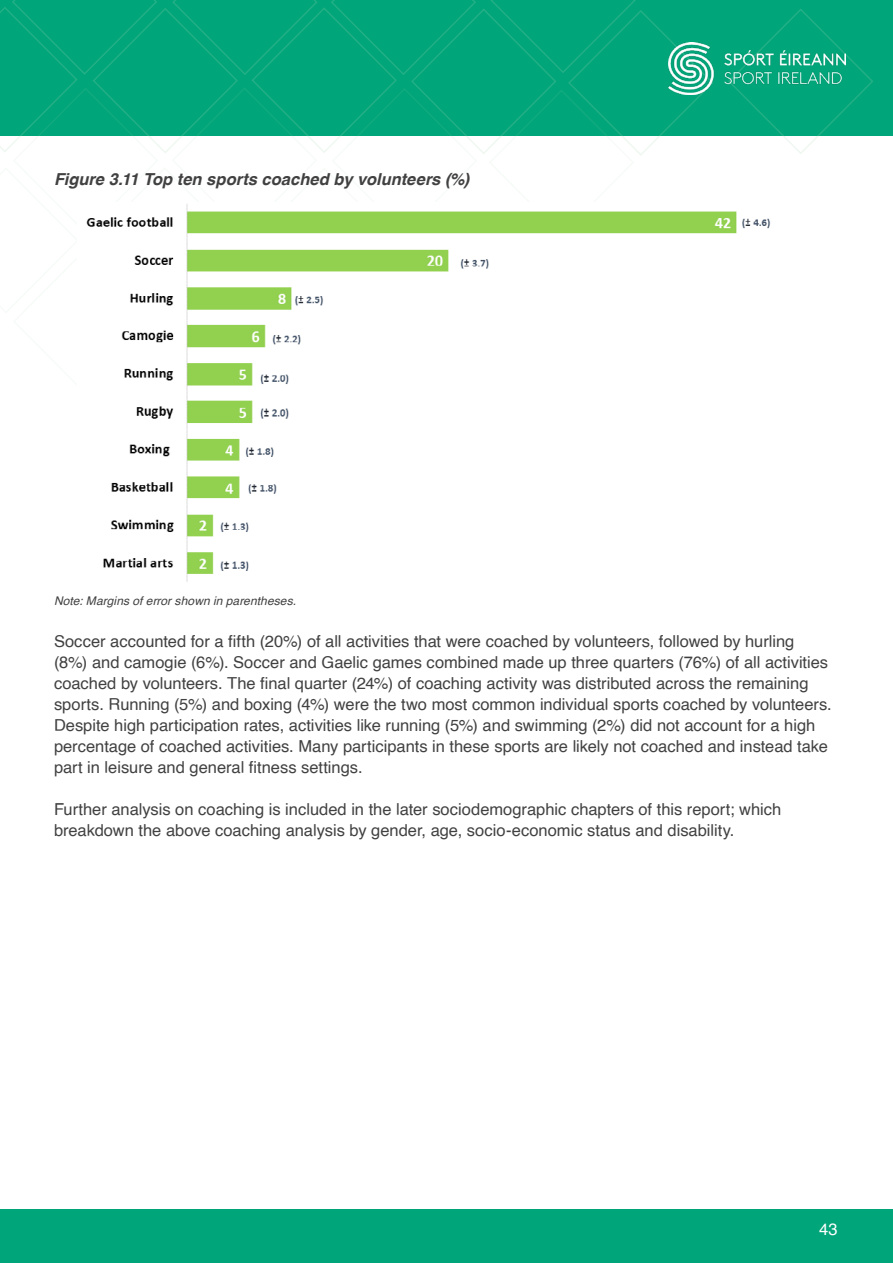
<style>
.page{position:relative;width:893px;height:1263px;background:#fff}
.page>*{position:absolute;margin:0;border:0;box-sizing:border-box;transform-origin:0 0}
.t1{font:16.5px/21px "Helvetica";color:#414141}
.t2{font:italic 700 16.5px "Helvetica";color:#414141}
.t3{font:16.5px "Helvetica";color:#fff}
.t4{font:italic 12px "Helvetica";letter-spacing:.01em;color:#414141}
</style>
<div class="page">
<div style="left:0;top:0;width:893px;height:136px;background:#00a579"></div>
<div style="left:0;top:1209px;width:893px;height:54px;background:#00a579"></div>
<svg style="left:742px;top:9px;width:131px;height:145px"></svg>
<svg style="left:0;top:0;width:701px;height:155px"></svg>
<img style="left:669px;top:43px;width:176px;height:52px">
<img style="left:86px;top:204px;width:685px;height:378px">
<p class="t2" style="left:54px;top:165px;width:417px">Figure 3.11 Top ten sports coached by volunteers (%)</p>
<p class="t4" style="left:54px;top:591px;width:244px">Note: Margins of error shown in parentheses.</p>
<p class="t1" style="left:54px;top:631px;width:779px">Soccer accounted for a fifth (20%) of all activities that were coached by volunteers, followed by hurling (8%) and camogie (6%). Soccer and Gaelic games combined made up three quarters (76%) of all activities coached by volunteers. The final quarter (24%) of coaching activity was distributed across the remaining sports. Running (5%) and boxing (4%) were the two most common individual sports coached by volunteers.<br>Despite high participation rates, activities like running (5%) and swimming (2%) did not account for a high percentage of coached activities. Many participants in these sports are likely not coached and instead take part in leisure and general fitness settings.</p>
<p class="t1" style="left:54px;top:799px;width:729px">Further analysis on coaching is included in the later sociodemographic chapters of this report; which breakdown the above coaching analysis by gender, age, socio-economic status and disability.</p>
<p class="t3" style="left:819px;top:1216px;width:20px">43</p>
</div>
